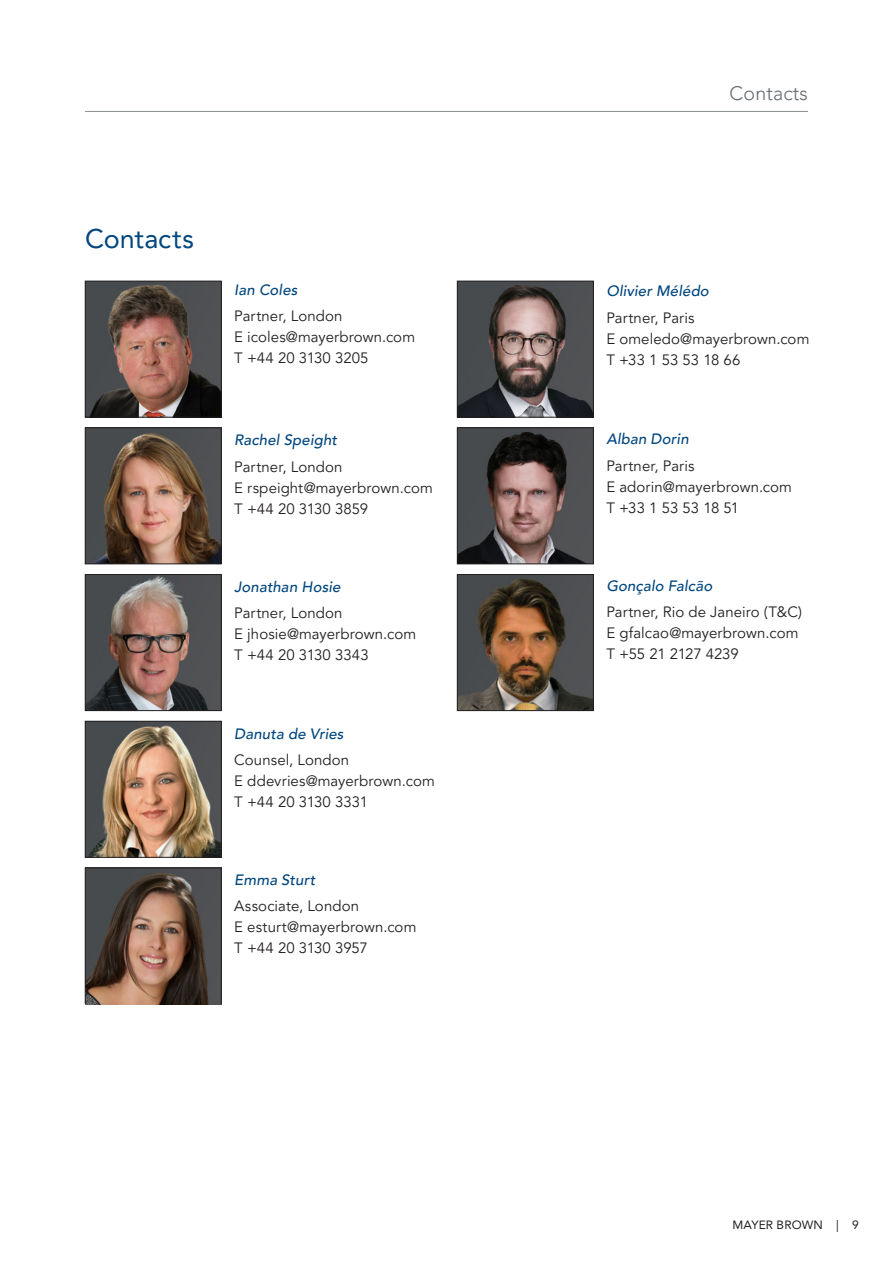
<style>
.page{position:relative;width:893px;height:1263px;background:#fff}
.page>*{position:absolute;margin:0;border:0;box-sizing:border-box;transform-origin:0 0}
.Subhead_L1{font:27px "Avenir LT Pro";letter-spacing:-.005em;color:#00467e}
.Headings_L2_Subhead{font:300 19.5px "Avenir LT Pro";letter-spacing:.01em;color:#626870}
.Body_copy{font:15px/21px "Avenir LT Pro";letter-spacing:.005em;color:#231f20}
.Subhead_L3{font:italic 500 15px "Avenir LT Pro";letter-spacing:.01em;color:#00467e}
.t1{font:12px "Avenir LT Pro";letter-spacing:.01em;color:#231f20}
</style>
<div class="page">
<img style="left:87px;top:870px;width:132px;height:132px">
<div style="left:85px;top:868px;width:136px;height:136px;border:1px solid #231f20"></div>
<img style="left:87px;top:430px;width:132px;height:132px">
<div style="left:85px;top:428px;width:136px;height:136px;border:1px solid #231f20"></div>
<img style="left:459px;top:430px;width:133px;height:132px">
<div style="left:457px;top:428px;width:137px;height:136px;border:1px solid #231f20"></div>
<img style="left:87px;top:283px;width:132px;height:132px">
<div style="left:85px;top:281px;width:136px;height:136px;border:1px solid #231f20"></div>
<img style="left:459px;top:283px;width:133px;height:132px">
<div style="left:457px;top:281px;width:137px;height:136px;border:1px solid #231f20"></div>
<img style="left:87px;top:576px;width:132px;height:133px">
<div style="left:85px;top:574px;width:136px;height:137px;border:1px solid #231f20"></div>
<img style="left:459px;top:576px;width:133px;height:133px">
<div style="left:457px;top:574px;width:137px;height:137px;border:1px solid #231f20"></div>
<img style="left:87px;top:723px;width:132px;height:132px">
<div style="left:85px;top:721px;width:136px;height:136px;border:1px solid #231f20"></div>
<hr style="left:85px;top:111px;width:723px;height:1px;background:#888c8f">
<p class="Subhead_L1" style="left:85px;top:222px;width:110px">Contacts</p>
<p class="Subhead_L3" style="left:234px;top:280px;width:65px">Ian Coles</p>
<p class="Body_copy" style="left:234px;top:305px;width:182px">Partner, London<br>E icoles@mayerbrown.com<br>T +44 20 3130 3205</p>
<p class="Subhead_L3" style="left:234px;top:431px;width:104px">Rachel Speight</p>
<p class="Body_copy" style="left:234px;top:456px;width:200px">Partner, London<br>E rspeight@mayerbrown.com<br>T +44 20 3130 3859</p>
<p class="Subhead_L3" style="left:234px;top:578px;width:108px">Jonathan Hosie</p>
<p class="Body_copy" style="left:234px;top:603px;width:183px">Partner, London<br>E jhosie@mayerbrown.com<br>T +44 20 3130 3343</p>
<p class="Subhead_L3" style="left:234px;top:724px;width:111px">Danuta de Vries</p>
<p class="Body_copy" style="left:234px;top:749px;width:202px">Counsel, London<br>E ddevries@mayerbrown.com<br>T +44 20 3130 3331</p>
<p class="Subhead_L3" style="left:234px;top:871px;width:83px">Emma Sturt</p>
<p class="Body_copy" style="left:234px;top:896px;width:184px">Associate, London<br>E esturt@mayerbrown.com<br>T +44 20 3130 3957</p>
<p class="Headings_L2_Subhead" style="left:730px;top:82px;width:80px">Contacts</p>
<p class="Subhead_L3" style="left:606px;top:282px;width:104px">Olivier Mélédo</p>
<p class="Body_copy" style="left:606px;top:307px;width:205px">Partner, Paris<br>E omeledo@mayerbrown.com<br>T +33 1 53 53 18 66</p>
<p class="Subhead_L3" style="left:606px;top:430px;width:84px">Alban Dorin</p>
<p class="Body_copy" style="left:606px;top:455px;width:187px">Partner, Paris<br>E adorin@mayerbrown.com<br>T +33 1 53 53 18 51</p>
<p class="Subhead_L3" style="left:606px;top:577px;width:107px">Gonçalo Falcão</p>
<p class="Body_copy" style="left:606px;top:602px;width:197px">Partner, Rio de Janeiro (T&amp;C)<br>E gfalcao@mayerbrown.com<br>T +55 21 2127 4239</p>
<p class="t1" style="left:732px;top:1217px;width:128px">MAYER BROWN | 9</p>
</div>
